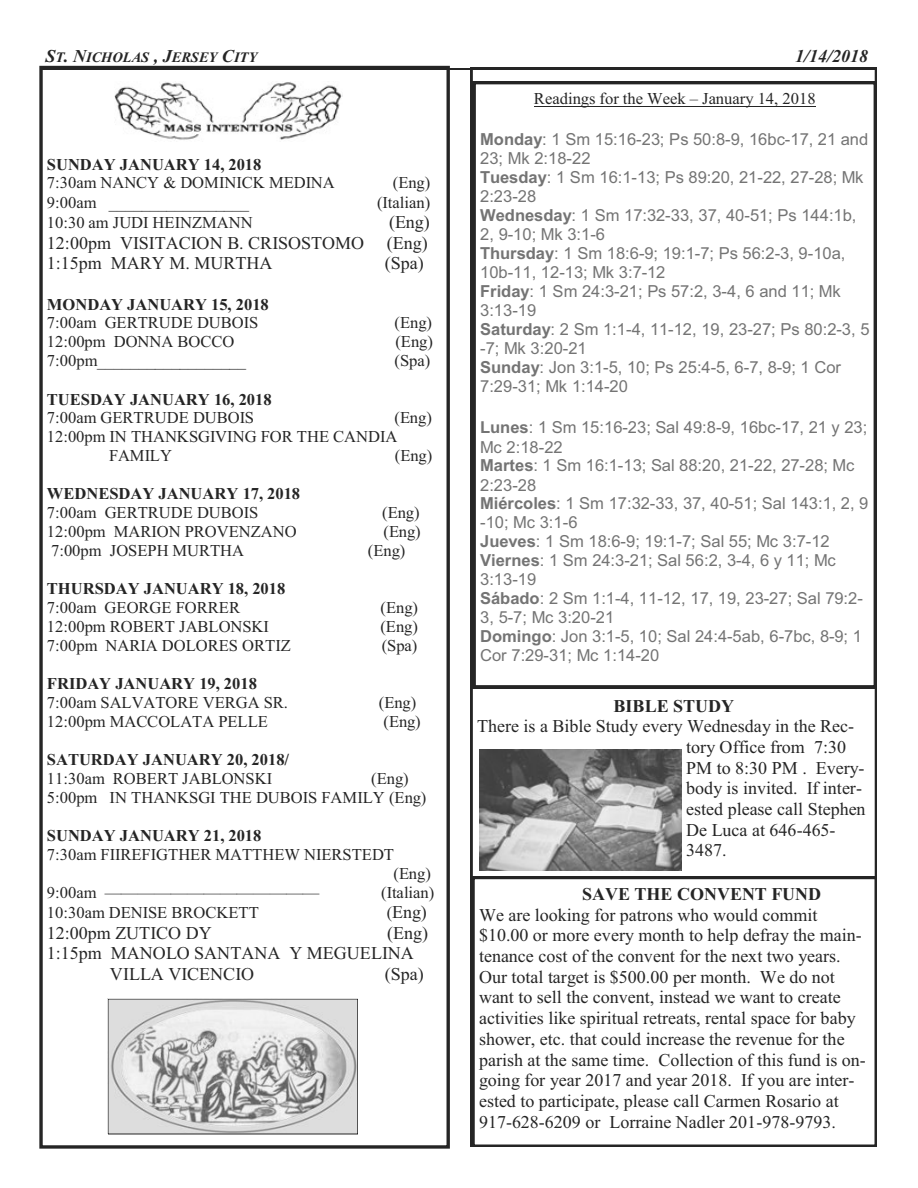
<style>
.page{position:relative;width:918px;height:1188px;background:#fff}
.page>*{position:absolute;margin:0;border:0;box-sizing:border-box;transform-origin:0 0}
.t1{font:18px/20.7px "Times New Roman";color:#252525}
.t2{font:700 18px "Times New Roman";color:#252525}
.t3{font:italic 700 18px "Times New Roman";color:#252525}
.t4{font:16.5px/19px "Arial";color:#747474}
.t5{font:16.5px/19.2px "Times New Roman";color:#252525}
.t6{font:700 16.5px "Times New Roman";letter-spacing:-.005em;color:#252525}
.t7{font:italic 700 14.4px "Times New Roman";color:#252525}
.s1{font-size:18px}
.s2{font-size:16.5px}
.s3{font-weight:700}
</style>
<div class="page">
<hr style="left:41px;top:68px;width:836px;height:1px;background:#252525">
<div style="left:39px;top:66px;width:411px;height:1083px;border:3px solid #252525"></div>
<svg style="left:471px;top:69px;width:406px;height:1078px"></svg>
<img style="left:115px;top:81px;width:228px;height:59px">
<svg style="left:473px;top:877px;width:404px;height:270px"></svg>
<img style="left:479px;top:749px;width:203px;height:122px">
<svg style="left:473px;top:81px;width:404px;height:608px"></svg>
<hr style="left:534px;top:106px;width:282px;height:1px;background:#252525">
<img style="left:110px;top:1001px;width:246px;height:131px">
<p class="t7" style="left:45px;top:49px;width:213px"><span class="s1">S</span>T<span class="s1">. N</span>ICHOLAS <span class="s1">, J</span>ERSEY <span class="s1">C</span>ITY</p>
<p class="t3" style="left:795px;top:46px;width:75px">1/14/2018</p>
<p class="t6" style="left:47px;top:159px;width:216px">SUNDAY JANUARY 14, 2018</p>
<p class="t5" style="left:47px;top:175px;width:289px">7:30am NANCY &amp; DOMINICK MEDINA</p>
<p class="t5" style="left:393px;top:175px;width:39px">(Eng)</p>
<p class="t5" style="left:47px;top:194px;width:204px">9:00am _________________</p>
<p class="t5" style="left:377px;top:194px;width:55px">(Italian)</p>
<p class="t5" style="left:47px;top:214px;width:207px">10:30 am JUDI HEINZMANN</p>
<p class="t1" style="left:389px;top:213px;width:42px">(Eng)</p>
<p class="t1" style="left:47px;top:234px;width:319px">12:00pm VISITACION B. CRISOSTOMO</p>
<p class="t1" style="left:387px;top:234px;width:42px">(Eng)</p>
<p class="t1" style="left:47px;top:255px;width:227px">1:15pm MARY M. MURTHA</p>
<p class="t1" style="left:385px;top:255px;width:40px">(Spa)</p>
<p class="t6" style="left:47px;top:299px;width:223px">MONDAY JANUARY 15, 2018</p>
<p class="t5" style="left:47px;top:315px;width:213px">7:00am GERTRUDE DUBOIS</p>
<p class="t5" style="left:395px;top:315px;width:39px">(Eng)</p>
<p class="t5" style="left:47px;top:334px;width:189px">12:00pm DONNA BOCCO</p>
<p class="t5" style="left:395px;top:334px;width:39px">(Eng)</p>
<p class="t5" style="left:47px;top:353px;width:201px">7:00pm__________________</p>
<p class="t5" style="left:395px;top:353px;width:37px">(Spa)</p>
<p class="t6" style="left:47px;top:394px;width:226px">TUESDAY JANUARY 16, 2018</p>
<p class="t5" style="left:47px;top:410px;width:209px">7:00am GERTRUDE DUBOIS</p>
<p class="t5" style="left:395px;top:410px;width:39px">(Eng)</p>
<p class="t5" style="left:47px;top:429px;width:352px">12:00pm IN THANKSGIVING FOR THE CANDIA</p>
<p class="t5" style="left:109px;top:448px;width:64px">FAMILY</p>
<p class="t5" style="left:395px;top:448px;width:39px">(Eng)</p>
<p class="t6" style="left:47px;top:488px;width:255px">WEDNESDAY JANUARY 17, 2018</p>
<p class="t5" style="left:47px;top:504px;width:213px">7:00am GERTRUDE DUBOIS</p>
<p class="t5" style="left:382px;top:504px;width:39px">(Eng)</p>
<p class="t5" style="left:47px;top:523px;width:251px">12:00pm MARION PROVENZANO</p>
<p class="t5" style="left:384px;top:523px;width:39px">(Eng)</p>
<p class="t5" style="left:51px;top:542px;width:194px">7:00pm JOSEPH MURTHA</p>
<p class="t5" style="left:368px;top:542px;width:39px">(Eng)</p>
<p class="t6" style="left:47px;top:583px;width:240px">THURSDAY JANUARY 18, 2018</p>
<p class="t5" style="left:47px;top:599px;width:195px">7:00am GEORGE FORRER</p>
<p class="t5" style="left:381px;top:599px;width:39px">(Eng)</p>
<p class="t5" style="left:47px;top:618px;width:224px">12:00pm ROBERT JABLONSKI</p>
<p class="t5" style="left:380px;top:618px;width:39px">(Eng)</p>
<p class="t5" style="left:47px;top:637px;width:245px">7:00pm NARIA DOLORES ORTIZ</p>
<p class="t5" style="left:382px;top:637px;width:37px">(Spa)</p>
<p class="t6" style="left:47px;top:678px;width:212px">FRIDAY JANUARY 19, 2018</p>
<p class="t5" style="left:47px;top:694px;width:243px">7:00am SALVATORE VERGA SR.</p>
<p class="t5" style="left:379px;top:694px;width:39px">(Eng)</p>
<p class="t5" style="left:47px;top:713px;width:222px">12:00pm MACCOLATA PELLE</p>
<p class="t5" style="left:384px;top:713px;width:39px">(Eng)</p>
<p class="t6" style="left:47px;top:754px;width:244px">SATURDAY JANUARY 20, 2018/</p>
<p class="t5" style="left:47px;top:770px;width:227px">11:30am ROBERT JABLONSKI</p>
<p class="t5" style="left:47px;top:770px;width:381px;text-indent:324px">(Eng)<br>5:00pm IN THANKSGI THE DUBOIS FAMILY (Eng)</p>
<p class="t6" style="left:47px;top:830px;width:216px">SUNDAY JANUARY 21, 2018</p>
<p class="t5" style="left:47px;top:846px;width:348px">7:30am FIIREFIGTHER MATTHEW NIERSTEDT</p>
<p class="t5" style="left:394px;top:865px;width:39px">(Eng)</p>
<p class="t5" style="left:47px;top:884px;width:274px">9:00am —————————————</p>
<p class="t5" style="left:381px;top:884px;width:54px">(Italian)</p>
<p class="t5" style="left:47px;top:904px;width:213px">10:30am DENISE BROCKETT</p>
<p class="t1" style="left:387px;top:903px;width:42px"><span class="s2">(</span>Eng)</p>
<p class="t1" style="left:47px;top:924px;width:166px">12:00pm ZUTICO DY</p>
<p class="t1" style="left:387px;top:924px;width:42px">(Eng)</p>
<p class="t1" style="left:47px;top:945px;width:368px">1:15pm MANOLO SANTANA Y MEGUELINA</p>
<p class="t1" style="left:110px;top:965px;width:146px">VILLA VICENCIO</p>
<p class="t1" style="left:385px;top:965px;width:40px">(Spa)</p>
<p class="t5" style="left:534px;top:90px;width:283px">Readings for the Week – January 14, 2018</p>
<p class="t4" style="left:480px;top:132px;width:391px"><span class="s3">Monday</span>: 1 Sm 15:16-23; Ps 50:8-9, 16bc-17, 21 and<br>23; Mk 2:18-22<br><span class="s3">Tuesday</span>: 1 Sm 16:1-13; Ps 89:20, 21-22, 27-28; Mk<br>2:23-28<br><span class="s3">Wednesday</span>: 1 Sm 17:32-33, 37, 40-51; Ps 144:1b,<br>2, 9-10; Mk 3:1-6<br><span class="s3">Thursday</span>: 1 Sm 18:6-9; 19:1-7; Ps 56:2-3, 9-10a,<br>10b-11, 12-13; Mk 3:7-12<br><span class="s3">Friday</span>: 1 Sm 24:3-21; Ps 57:2, 3-4, 6 and 11; Mk<br>3:13-19<br><span class="s3">Saturday</span>: 2 Sm 1:1-4, 11-12, 19, 23-27; Ps 80:2-3, 5 -7; Mk 3:20-21<br><span class="s3">Sunday</span>: Jon 3:1-5, 10; Ps 25:4-5, 6-7, 8-9; 1 Cor<br>7:29-31; Mk 1:14-20</p>
<p class="t4" style="left:480px;top:420px;width:390px"><span class="s3">Lunes</span>: 1 Sm 15:16-23; Sal 49:8-9, 16bc-17, 21 y 23;<br>Mc 2:18-22<br><span class="s3">Martes</span>: 1 Sm 16:1-13; Sal 88:20, 21-22, 27-28; Mc<br>2:23-28<br><span class="s3">Miércoles</span>: 1 Sm 17:32-33, 37, 40-51; Sal 143:1, 2, 9 -10; Mc 3:1-6<br><span class="s3">Jueves</span>: 1 Sm 18:6-9; 19:1-7; Sal 55; Mc 3:7-12<br><span class="s3">Viernes</span>: 1 Sm 24:3-21; Sal 56:2, 3-4, 6 y 11; Mc<br>3:13-19<br><span class="s3">Sábado</span>: 2 Sm 1:1-4, 11-12, 17, 19, 23-27; Sal 79:2-<br>3, 5-7; Mc 3:20-21<br><span class="s3">Domingo</span>: Jon 3:1-5, 10; Sal 24:4-5ab, 6-7bc, 8-9; 1<br>Cor 7:29-31; Mc 1:14-20</p>
<p class="t2" style="left:614px;top:700px;width:122px">BIBLE STUDY</p>
<p class="t1" style="left:686px;top:718px;width:181px;text-indent:-209px">There is a Bible Study every Wednesday in the Rec&shy;tory Office from 7:30<br>PM to 8:30 PM . Every&shy;body is invited. If inter&shy;ested please call Stephen<br>De Luca at 646-465-<br>3487.</p>
<p class="t2" style="left:582px;top:888px;width:241px">SAVE THE CONVENT FUND</p>
<p class="t1" style="left:479px;top:906px;width:388px">We are looking for patrons who would commit $10.00 or more every month to help defray the main&shy;tenance cost of the convent for the next two years.<br>Our total target is $500.00 per month. We do not want to sell the convent, instead we want to create activities like spiritual retreats, rental space for baby shower, etc. that could increase the revenue for the parish at the same time. Collection of this fund is on&shy;going for year 2017 and year 2018. If you are inter&shy;ested to participate, please call Carmen Rosario at 917-628-6209 or Lorraine Nadler 201-978-9793.</p>
</div>
